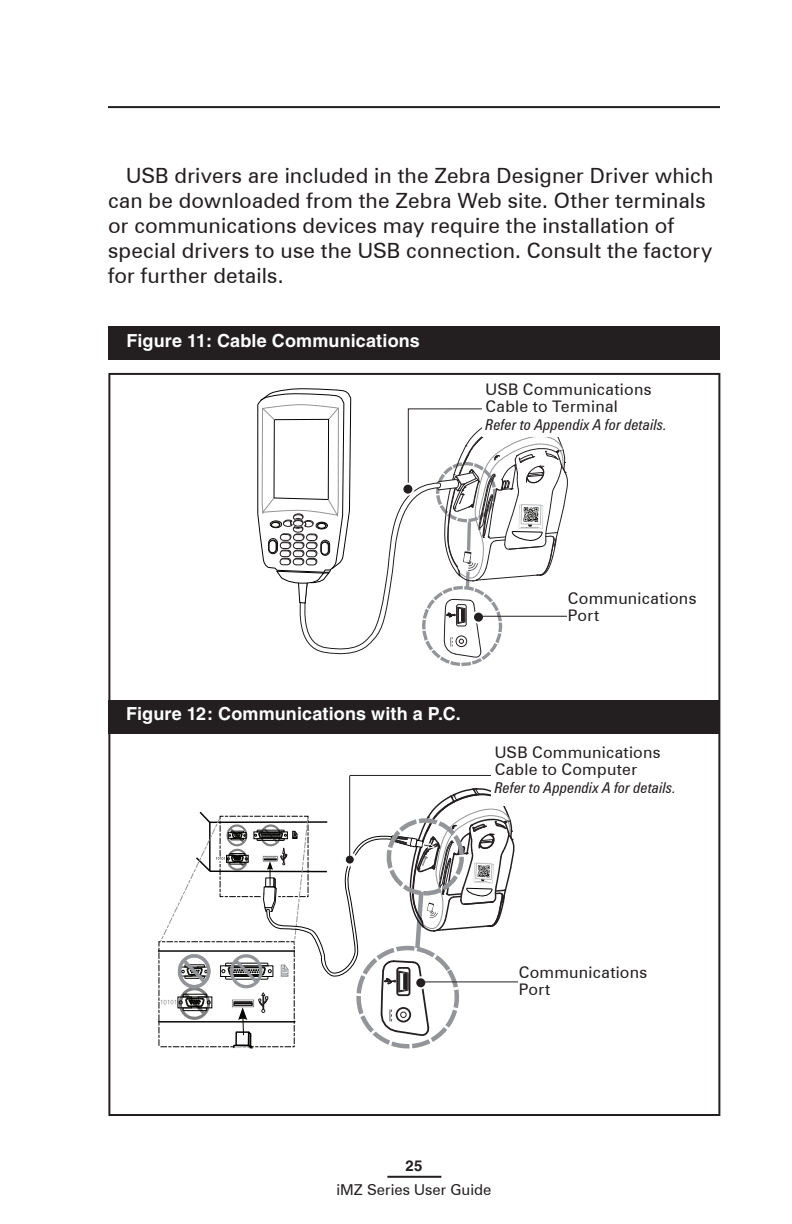
<style>
.page{position:relative;width:792px;height:1224px;background:#fff}
.page>*{position:absolute;margin:0;border:0;box-sizing:border-box;transform-origin:0 0}
.t1{font:21px/25.2px "Zurich BT";letter-spacing:.005em;color:#231f20}
.t2{font:700 18px "Helvetica";letter-spacing:.01em;color:#fff}
.t3{font:16px/17px "Zurich BT";letter-spacing:.02em;color:#231f20}
.t4{font:italic condensed 15px "Zurich BT";letter-spacing:.015em;color:#231f20}
.t5{font:15px "Zurich BT";color:#231f20}
.t6{font:700 15px "Helvetica";color:#231f20}
</style>
<div class="page">
<hr style="left:108px;top:106px;width:612px;height:2px;background:#231f20">
<hr style="left:387px;top:1176px;width:54px;height:2px;background:#231f20">
<svg style="left:158px;top:787px;width:357px;height:262px"></svg>
<svg style="left:257px;top:388px;width:311px;height:278px"></svg>
<div style="left:482px;top:383px;width:232px;height:54px;background:#fff"></div>
<svg style="left:472px;top:611px;width:13px;height:13px"></svg>
<div style="left:474px;top:613px;width:9px;height:9px;background:#231f20;border-radius:50%"></div>
<hr style="left:478px;top:616px;width:99px;height:1px;background:#231f20">
<div style="left:343px;top:853px;width:13px;height:13px;background:#fff;border-radius:50%"></div>
<div style="left:343px;top:853px;width:14px;height:14px;border:1px solid #fff;border-radius:50%"></div>
<div style="left:345px;top:855px;width:9px;height:9px;background:#231f20;border-radius:50%"></div>
<div style="left:345px;top:855px;width:10px;height:10px;border:1px solid #fff;border-radius:50%"></div>
<hr style="left:349px;top:776px;width:1px;height:83px;background:#231f20">
<hr style="left:350px;top:775px;width:141px;height:1px;background:#231f20">
<div style="left:108px;top:326px;width:612px;height:34px;background:#231f20"></div>
<div style="left:108px;top:700px;width:612px;height:34px;background:#231f20"></div>
<div style="left:568px;top:592px;width:134px;height:34px;background:#fff"></div>
<div style="left:491px;top:746px;width:223px;height:60px;background:#fff"></div>
<div style="left:414px;top:976px;width:13px;height:13px;background:#fff;border-radius:50%"></div>
<div style="left:416px;top:978px;width:9px;height:9px;background:#231f20;border-radius:50%"></div>
<hr style="left:420px;top:981px;width:99px;height:1px;background:#231f20">
<p class="t1" style="left:108px;top:162px;width:607px;text-indent:18px">USB drivers are included in the Zebra Designer Driver which can be downloaded from the Zebra Web site. Other terminals or communications devices may require the installation of special drivers to use the USB connection. Consult the factory for further details.</p>
<p class="t2" style="left:126px;top:329px;width:295px">Figure 11: Cable Communications</p>
<p class="t3" style="left:486px;top:381px;width:168px">USB Communications<br>Cable to Terminal</p>
<p class="t4" style="left:486px;top:415px;width:183px">Refer to Appendix A for details.</p>
<p class="t2" style="left:126px;top:703px;width:337px">Figure 12: Communications with a P.C.</p>
<p class="t3" style="left:568px;top:590px;width:130px">Communications<br>Port</p>
<p class="t3" style="left:495px;top:744px;width:168px">USB Communications<br>Cable to Computer</p>
<p class="t4" style="left:495px;top:778px;width:183px">Refer to Appendix A for details.</p>
<p class="t3" style="left:519px;top:964px;width:130px">Communications<br>Port</p>
<p class="t6" style="left:406px;top:1157px;width:18px">25</p>
<p class="t5" style="left:336px;top:1181px;width:157px">iMZ Series User Guide</p>
</div>
